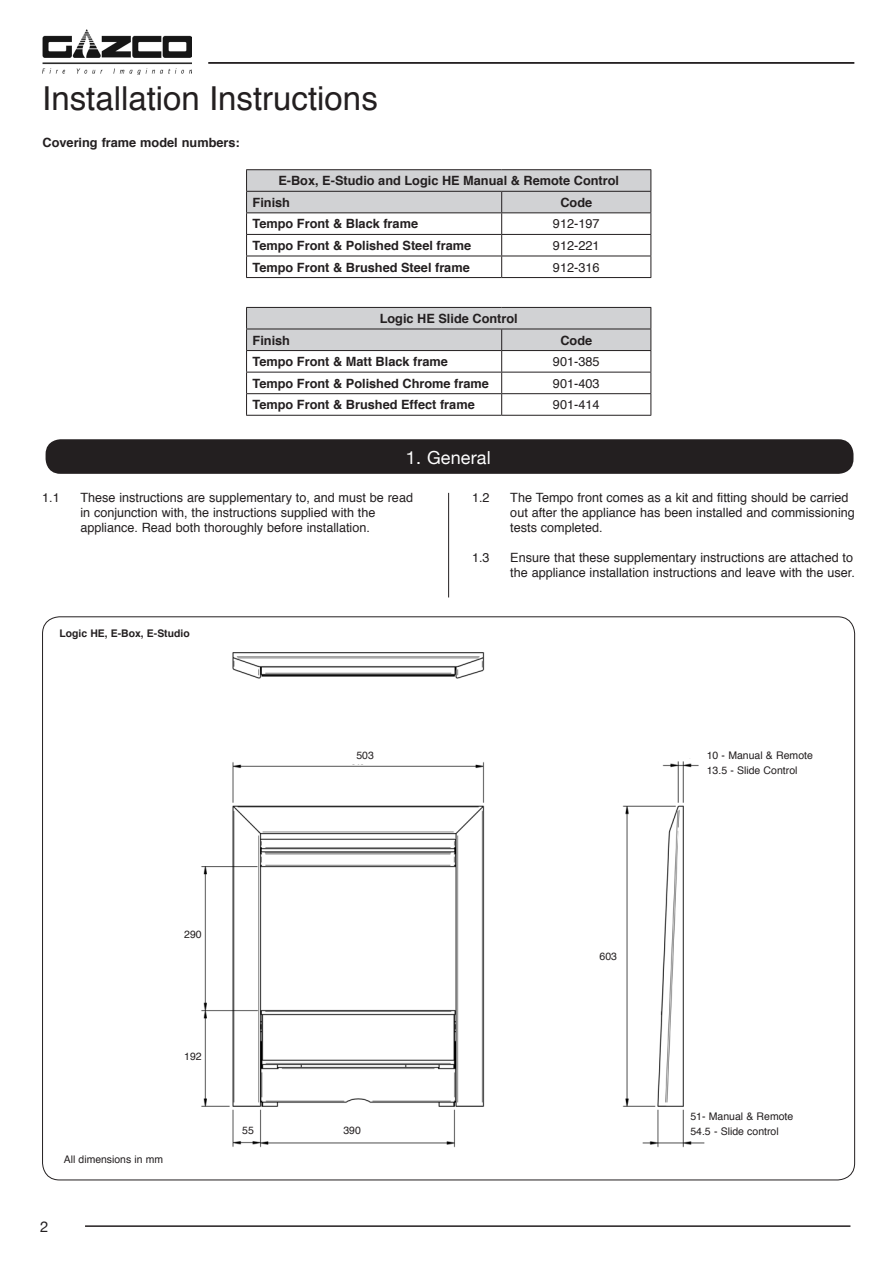
<style>
.page{position:relative;width:893px;height:1263px;background:#fff}
.page>*{position:absolute;margin:0;border:0;box-sizing:border-box;transform-origin:0 0}
.t1{font:33px "Helvetica";color:#231f20}
.Sub_heading{font:18px "Helvetica Neue";letter-spacing:.01em;color:#fff}
.t2{font:15px "Helvetica Neue";color:#231f20}
.Body_copy{font:12.75px/15px "Helvetica";color:#231f20}
.Page_Heading{font:700 12.75px "Helvetica";color:#231f20}
.Body_copy-2{font:10.5px "Helvetica";color:#231f20}
.Body_copy-3{font:700 10.5px "Helvetica";color:#231f20}
</style>
<div class="page">
<hr style="left:85px;top:1225px;width:765px;height:2px;background:#231f20">
<hr style="left:208px;top:62px;width:646px;height:2px;background:#231f20">
<img style="left:43px;top:29px;width:149px;height:46px">
<div style="left:46px;top:439px;width:807px;height:35px;background:#231f20;border-radius:15px"></div>
<hr style="left:448px;top:493px;width:1px;height:104px;background:#231f20">
<hr style="left:246px;top:169px;width:256px;height:1px;background:#231f20">
<hr style="left:502px;top:169px;width:149px;height:1px;background:#231f20">
<svg style="left:246px;top:170px;width:405px;height:107px"></svg>
<hr style="left:246px;top:277px;width:256px;height:1px;background:#231f20">
<hr style="left:502px;top:277px;width:149px;height:1px;background:#231f20">
<svg style="left:246px;top:307px;width:405px;height:108px"></svg>
<hr style="left:246px;top:415px;width:256px;height:1px;background:#231f20">
<hr style="left:502px;top:415px;width:149px;height:1px;background:#231f20">
<img style="left:201px;top:653px;width:504px;height:495px">
<p class="t1" style="left:42px;top:73px;width:337px">Installation Instructions</p>
<p class="Page_Heading" style="left:43px;top:132px;width:199px">Covering frame model numbers:</p>
<p class="Page_Heading" style="left:278px;top:170px;width:342px">E-Box, E-Studio and Logic HE Manual &amp; Remote Control</p>
<p class="Page_Heading" style="left:253px;top:192px;width:39px">Finish</p>
<p class="Page_Heading" style="left:560px;top:192px;width:33px">Code</p>
<p class="Page_Heading" style="left:253px;top:214px;width:167px">Tempo Front &amp; Black frame</p>
<p class="Body_copy" style="left:553px;top:217px;width:48px">912-197</p>
<p class="Page_Heading" style="left:253px;top:235px;width:220px">Tempo Front &amp; Polished Steel frame</p>
<p class="Body_copy" style="left:553px;top:238px;width:48px">912-221</p>
<p class="Page_Heading" style="left:253px;top:257px;width:219px">Tempo Front &amp; Brushed Steel frame</p>
<p class="Body_copy" style="left:553px;top:260px;width:48px">912-316</p>
<p class="Page_Heading" style="left:380px;top:308px;width:140px">Logic HE Slide Control</p>
<p class="Page_Heading" style="left:253px;top:330px;width:39px">Finish</p>
<p class="Page_Heading" style="left:560px;top:330px;width:33px">Code</p>
<p class="Page_Heading" style="left:253px;top:351px;width:197px">Tempo Front &amp; Matt Black frame</p>
<p class="Body_copy" style="left:553px;top:354px;width:48px">901-385</p>
<p class="Page_Heading" style="left:253px;top:373px;width:238px">Tempo Front &amp; Polished Chrome frame</p>
<p class="Body_copy" style="left:553px;top:376px;width:48px">901-403</p>
<p class="Page_Heading" style="left:253px;top:394px;width:224px">Tempo Front &amp; Brushed Effect frame</p>
<p class="Body_copy" style="left:553px;top:398px;width:48px">901-414</p>
<p class="Sub_heading" style="left:406px;top:442px;width:86px">1. General</p>
<p class="Body_copy" style="left:472px;top:491px;width:19px">1.2</p>
<p class="Body_copy" style="left:510px;top:491px;width:346px">The Tempo front comes as a kit and fitting should be carried out after the appliance has been installed and commissioning tests completed.</p>
<p class="Body_copy" style="left:472px;top:551px;width:19px">1.3</p>
<p class="Body_copy" style="left:510px;top:551px;width:346px">Ensure that these supplementary instructions are attached to the appliance installation instructions and leave with the user.</p>
<p class="Body_copy" style="left:42px;top:491px;width:19px">1.1</p>
<p class="Body_copy" style="left:80px;top:491px;width:334px">These instructions are supplementary to, and must be read in conjunction with, the instructions supplied with the appliance. Read both thoroughly before installation.</p>
<p class="Body_copy-3" style="left:59px;top:625px;width:132px">Logic HE, E-Box, E-Studio</p>
<p class="Body_copy-2" style="left:184px;top:926px;width:19px">290</p>
<p class="Body_copy-2" style="left:184px;top:1048px;width:19px">192</p>
<p class="Body_copy-2" style="left:64px;top:1151px;width:101px">All dimensions in mm</p>
<p class="t2" style="left:40px;top:1214px;width:10px">2</p>
<p class="Body_copy-2" style="left:242px;top:1122px;width:13px">55</p>
<p class="Body_copy-2" style="left:356px;top:747px;width:19px">503</p>
<p class="Body_copy-2" style="left:343px;top:1122px;width:19px">390</p>
<p class="Body_copy-2" style="left:600px;top:949px;width:19px">603</p>
<p class="Body_copy-2" style="left:707px;top:747px;width:108px">10 - Manual &amp; Remote</p>
<p class="Body_copy-2" style="left:707px;top:762px;width:92px">13.5 - Slide Control</p>
<p class="Body_copy-2" style="left:690px;top:1108px;width:105px">51- Manual &amp; Remote</p>
<p class="Body_copy-2" style="left:690px;top:1123px;width:90px">54.5 - Slide control</p>
</div>
